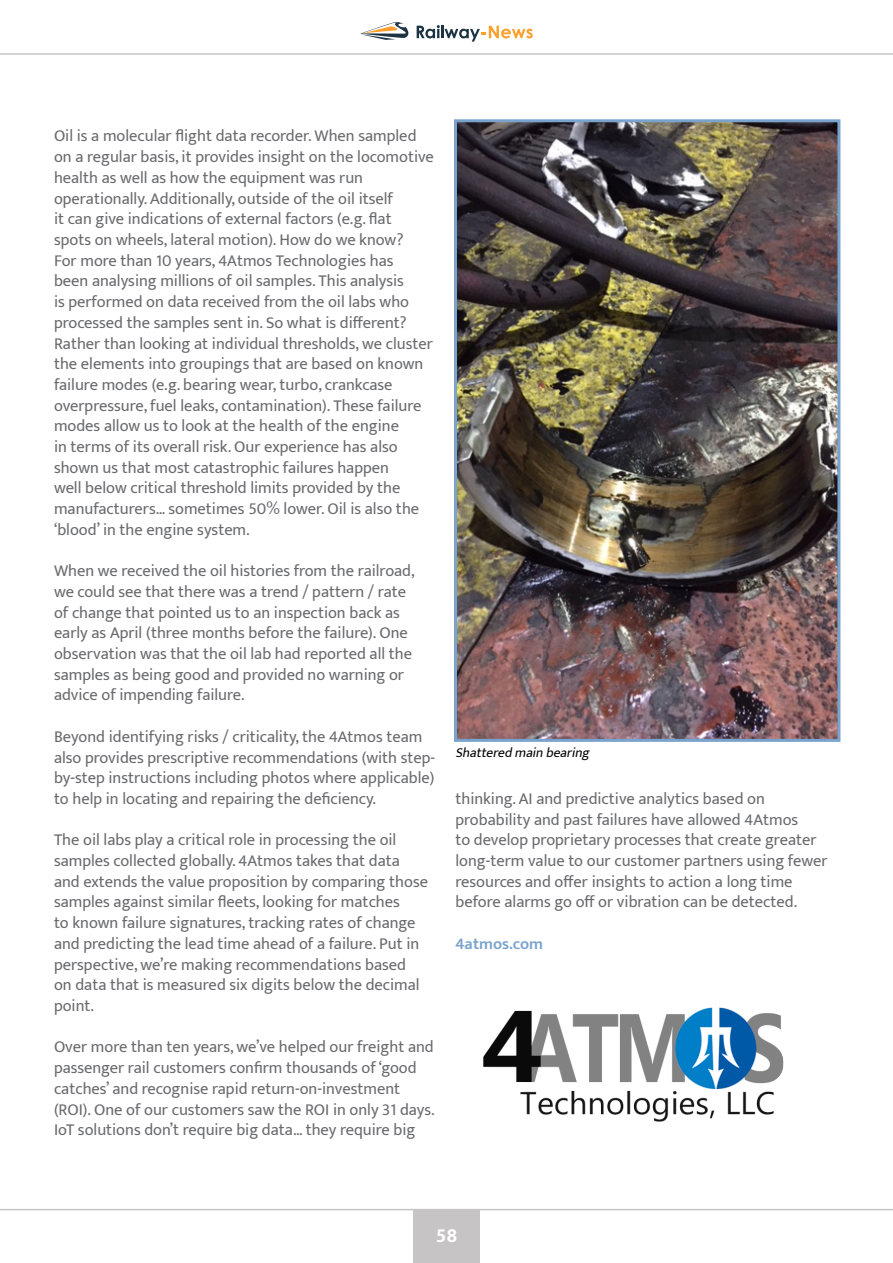
<style>
.page{position:relative;width:893px;height:1263px;background:#fff}
.page>*{position:absolute;margin:0;border:0;box-sizing:border-box;transform-origin:0 0}
.t1{font:700 21px "Mukta Mahee";color:#fff}
.t2{font:16.5px/20.7px "Mukta";color:#696a6d}
.t3{font:600 16.5px "Mukta";color:#79a3cd}
.t4{font:italic 13.5px "Mukta";color:#000}
</style>
<div class="page">
<svg style="left:360px;top:22px;width:49px;height:18px"></svg>
<svg style="left:417px;top:25px;width:116px;height:17px"></svg>
<hr style="left:0;top:1209px;width:893px;height:1px;background:#c7c4c6">
<div style="left:413px;top:1209px;width:67px;height:54px;background:#c7c4c6"></div>
<hr style="left:0;top:53px;width:893px;height:2px;background:#c7c5c6">
<img style="left:458px;top:123px;width:378px;height:615px">
<div style="left:454px;top:119px;width:386px;height:623px;border:3px solid #79a3cd"></div>
<img style="left:483px;top:1007px;width:301px;height:115px">
<p class="t2" style="left:54px;top:125px;width:381px">Oil is a molecular flight data recorder. When sampled on a regular basis, it provides insight on the locomotive health as well as how the equipment was run operationally. Additionally, outside of the oil itself<br>it can give indications of external factors (e.g. flat<br>spots on wheels, lateral motion). How do we know?<br>For more than 10 years, 4Atmos Technologies has<br>been analysing millions of oil samples. This analysis<br>is performed on data received from the oil labs who processed the samples sent in. So what is different?<br>Rather than looking at individual thresholds, we cluster the elements into groupings that are based on known failure modes (e.g. bearing wear, turbo, crankcase overpressure, fuel leaks, contamination). These failure modes allow us to look at the health of the engine<br>in terms of its overall risk. Our experience has also shown us that most catastrophic failures happen<br>well below critical threshold limits provided by the manufacturers… sometimes 50% lower. Oil is also the ‘blood’ in the engine system.</p>
<p class="t2" style="left:54px;top:560px;width:362px">When we received the oil histories from the railroad, we could see that there was a trend / pattern / rate of change that pointed us to an inspection back as early as April (three months before the failure). One observation was that the oil lab had reported all the samples as being good and provided no warning or advice of impending failure.</p>
<p class="t2" style="left:54px;top:726px;width:383px">Beyond identifying risks / criticality, the 4Atmos team also provides prescriptive recommendations (with step&shy;by-step instructions including photos where applicable) to help in locating and repairing the deficiency.</p>
<p class="t2" style="left:54px;top:829px;width:375px">The oil labs play a critical role in processing the oil samples collected globally. 4Atmos takes that data and extends the value proposition by comparing those samples against similar fleets, looking for matches<br>to known failure signatures, tracking rates of change and predicting the lead time ahead of a failure. Put in perspective, we’re making recommendations based<br>on data that is measured six digits below the decimal point.</p>
<p class="t2" style="left:54px;top:1036px;width:381px">Over more than ten years, we’ve helped our freight and passenger rail customers confirm thousands of ‘good</p>
<p class="t2" style="left:54px;top:1078px;width:382px">catches’ and recognise rapid return-on-investment (ROI). One of our customers saw the ROI in only 31 days.</p>
<p class="t2" style="left:54px;top:1119px;width:363px">IoT solutions don’t require big data… they require big</p>
<p class="t4" style="left:455px;top:744px;width:139px">Shatteredmainbearing</p>
<p class="t2" style="left:455px;top:788px;width:311px">thinking. AI and predictive analytics based on</p>
<p class="t2" style="left:455px;top:809px;width:344px">probability and past failures have allowed 4Atmos</p>
<p class="t2" style="left:455px;top:829px;width:374px">to develop proprietary processes that create greater long-term value to our customer partners using fewer resources and offer insights to action a long time before alarms go off or vibration can be detected.</p>
<p class="t3" style="left:455px;top:933px;width:89px">4atmos.com</p>
<p class="t1" style="left:436px;top:1222px;width:23px">58</p>
</div>
